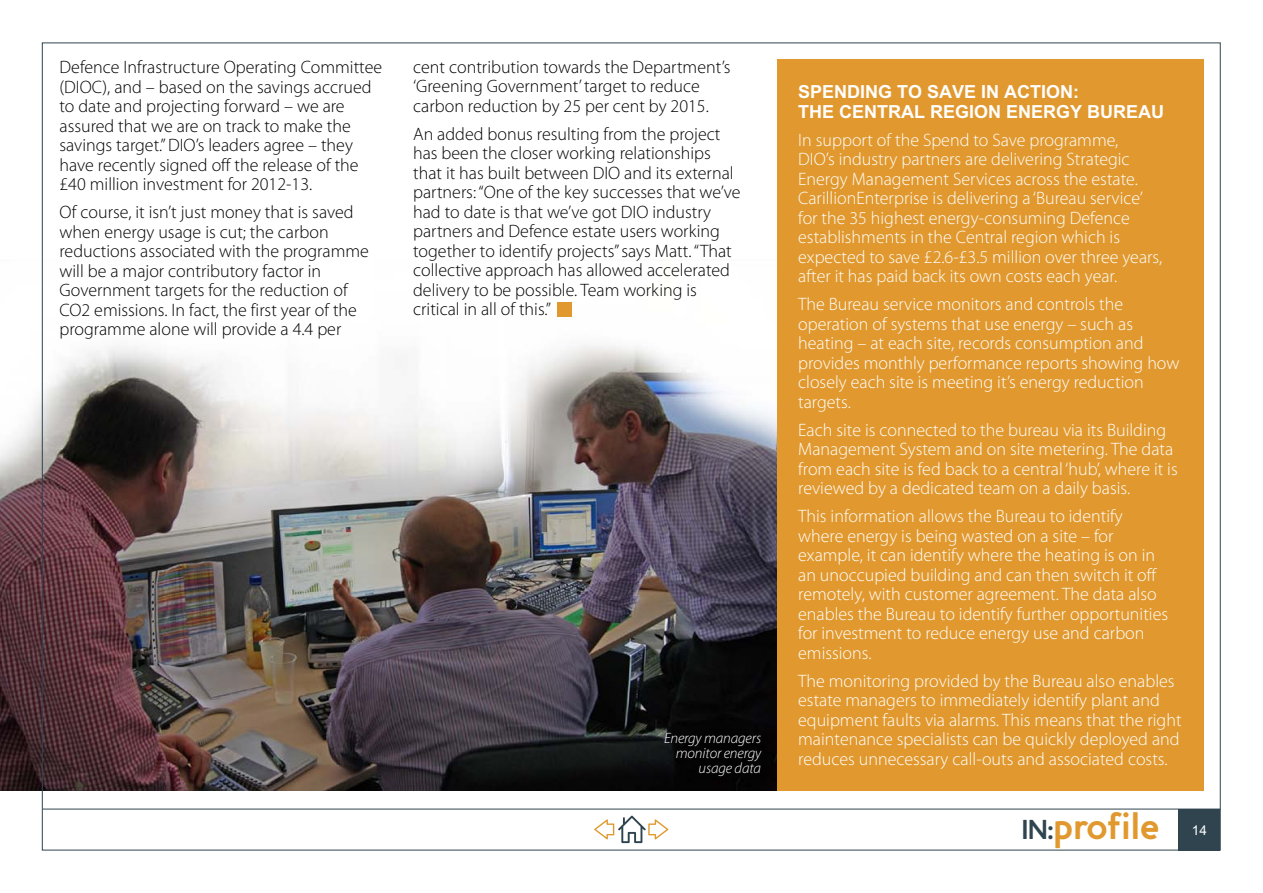
<style>
.page{position:relative;width:1263px;height:893px;background:#fff}
.page>*{position:absolute;margin:0;border:0;box-sizing:border-box;transform-origin:0 0}
.t1{font:700 39.3px "Houschka";letter-spacing:-.03em;color:#e1992f}
.t2{font:300 18px/19.5px "Myriad Pro";color:#fff}
.t3{font:300 18px/19.5px "Myriad Pro";color:#000}
.t4{font:700 18px/19.5px "M Arial";color:#fff}
.t5{font:italic 300 15px/15px "Myriad Pro";letter-spacing:-.01em;color:#fff;text-align:right}
.t6{font:13.5px "M Arial";color:#fff}
.s1{font-size:28.05px;color:#2f444e}
</style>
<div class="page">
<img style="left:0;top:260px;width:777px;height:531px">
<div style="left:1178px;top:809px;width:42px;height:41px;background:#2f444e"></div>
<hr style="left:43px;top:809px;width:1177px;height:1px;background:#2f444e">
<div style="left:557px;top:302px;width:15px;height:15px;background:#e1992f"></div>
<div style="left:777px;top:60px;width:426px;height:731px;background:#e1992f"></div>
<div style="left:657px;top:725px;width:112px;height:60px;background:#000"></div>
<svg style="left:594px;top:815px;width:74px;height:28px"></svg>
<p class="t3" style="left:60px;top:57px;width:324px">Defence Infrastructure Operating Committee (DIOC), and – based on the savings accrued to date and projecting forward – we are assured that we are on track to make the savings target.” DIO’s leaders agree – they have recently signed off the release of the £40 million investment for 2012-13.</p>
<p class="t3" style="left:60px;top:202px;width:311px">Of course, it isn’t just money that is saved when energy usage is cut; the carbon reductions associated with the programme will be a major contributory factor in Government targets for the reduction of CO2 emissions. In fact, the first year of the programme alone will provide a 4.4 per</p>
<p class="t3" style="left:413px;top:57px;width:319px">cent contribution towards the Department’s ‘Greening Government’ target to reduce carbon reduction by 25 per cent by 2015.</p>
<p class="t3" style="left:413px;top:124px;width:329px">An added bonus resulting from the project has been the closer working relationships that it has built between DIO and its external partners: “One of the key successes that we’ve had to date is that we’ve got DIO industry partners and Defence estate users working together to identify projects” says Matt. “That collective approach has allowed accelerated delivery to be possible. Team working is critical in all of this.”</p>
<p class="t5" style="left:664px;top:731px;width:99px">Energy managers monitor energy usage data</p>
<p class="t4" style="left:798px;top:82px;width:354px">SPENDING TO SAVE IN ACTION:<br>THE CENTRAL REGION EN ERGY BU REAU</p>
<p class="t2" style="left:798px;top:130px;width:365px">In support of the Spend to Save programme,<br>DIO’s industry partners are delivering Strategic Energy Management Services across the estate.<br>CarillionEnterprise is delivering a ‘Bureau service’ for the 35 highest energy-consuming Defence establishments in the Central region which is expected to save £2.6-£3.5 million over three years, after it has paid back its own costs each year.</p>
<p class="t2" style="left:798px;top:294px;width:383px">The Bureau service monitors and controls the operation of systems that use energy – such as heating – at each site, records consumption and provides monthly performance reports showing how closely each site is meeting it’s energy reduction targets.</p>
<p class="t2" style="left:798px;top:420px;width:381px">Each site is connected to the bureau via its Building Management System and on site metering. The data from each site is fed back to a central ‘hub’, where it is reviewed by a dedicated team on a daily basis.</p>
<p class="t2" style="left:798px;top:506px;width:371px">This information allows the Bureau to identify where energy is being wasted on a site – for example, it can identify where the heating is on in an unoccupied building and can then switch it off remotely, with customer agreement. The data also enables the Bureau to identify further opportunities for investment to reduce energy use and carbon emissions.</p>
<p class="t2" style="left:798px;top:671px;width:385px">The monitoring provided by the Bureau also enables estate managers to immediately identify plant and equipment faults via alarms. This means that the right maintenance specialists can be quickly deployed and reduces unnecessary call-outs and associated costs.</p>
<h1 class="t1" style="left:1021px;top:802px;width:140px"><span class="s1">IN:</span>profile</h1>
<p class="t6" style="left:1192px;top:823px;width:17px">14</p>
</div>
